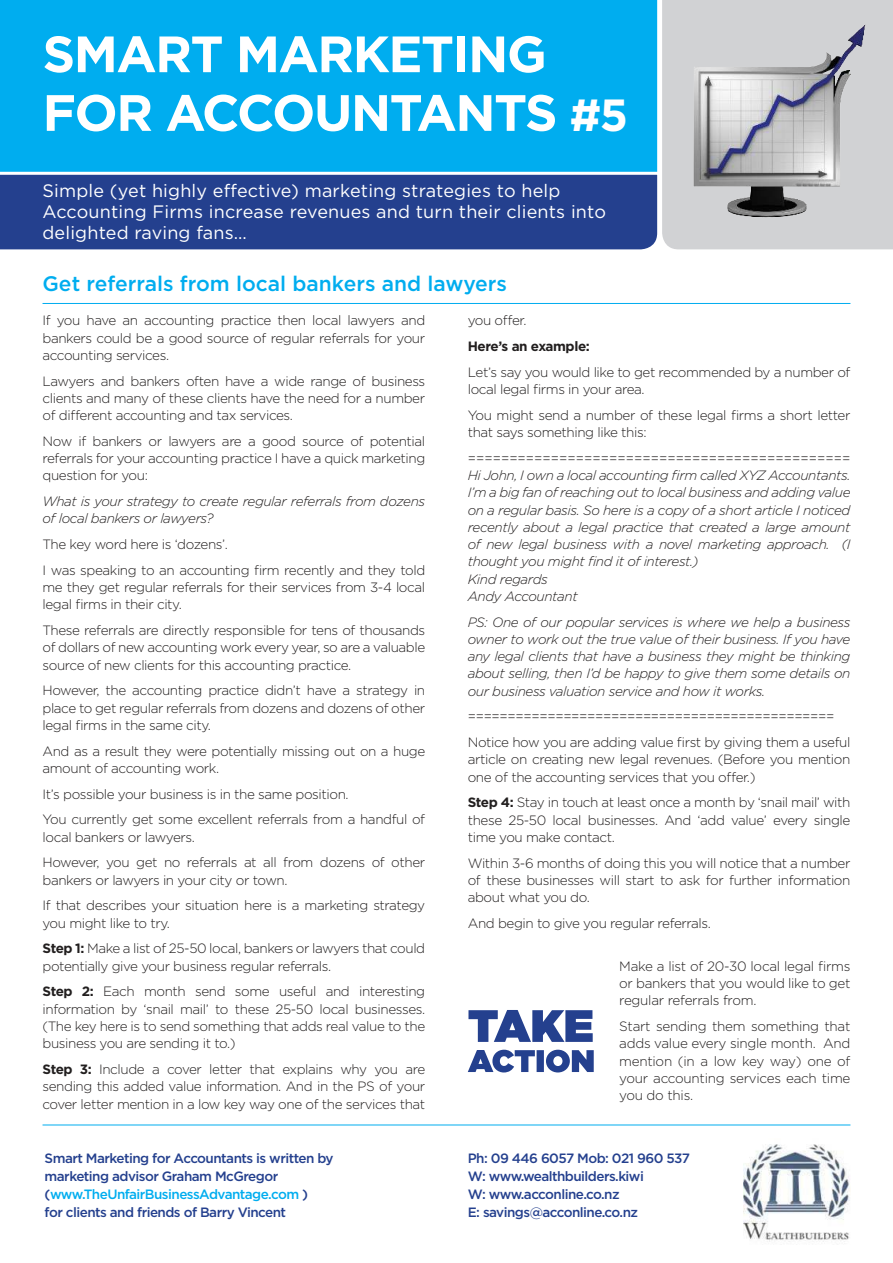
<style>
.page{position:relative;width:893px;height:1263px;background:#fff}
.page>*{position:absolute;margin:0;border:0;box-sizing:border-box;transform-origin:0 0}
.t1{font:700 51px/58.7px "Gotham";letter-spacing:-.03em;color:#fff}
.t2{font:500 21px "Gotham";color:#00adef}
.t3{font:18px/21px "Gotham";letter-spacing:.01em;color:#fff}
.t4{font:300 13.5px/17.2px "Gotham";letter-spacing:-.03em;color:#221f1f}
.t5{font:italic 300 13.5px/17.2px "Gotham";letter-spacing:-.03em;color:#221f1f}
.t6{font:500 13.5px/18px "Gotham";letter-spacing:-.04em;color:#24408e}
.t7{font:700 13.5px "Gotham";letter-spacing:-.03em;color:#221f1f}
.s1{font-size:45px}
.s2{font-weight:700}
.s3{color:#00adef}
</style>
<div class="page">
<div style="left:0;top:0;width:658px;height:170px;background:#00adef"></div>
<svg style="left:0;top:170px;width:658px;height:80px;background:#2d4b95"></svg>
<hr style="left:43px;top:303px;width:807px;height:1px;background:#00adef">
<svg style="left:468px;top:1050px;width:126px;height:22px"></svg>
<svg style="left:468px;top:1010px;width:125px;height:32px"></svg>
<hr style="left:43px;top:1124px;width:807px;height:1px;background:#00adef">
<div style="left:662px;top:0;width:231px;height:250px;background:#d1d2d4"></div>
<img style="left:679px;top:17px;width:199px;height:223px">
<img style="left:743px;top:1144px;width:107px;height:98px">
<h1 class="t1" style="left:43px;top:28px;width:587px">SMART MARKETING<br>FOR ACCOUNTANTS <span class="s1">#5</span></h1>
<h3 class="t3" style="left:43px;top:181px;width:565px">Simple (yet highly effective) marketing strategies to help<br>Accounting Firms increase revenues and turn their clients into delighted raving fans…</h3>
<h2 class="t2" style="left:43px;top:274px;width:466px">Get referrals from local bankers and lawyers</h2>
<p class="t4" style="left:43px;top:313px;width:384px;text-align:justify">If you have an accounting practice then local lawyers and bankers could be a good source of regular referrals for your accounting services.</p>
<p class="t4" style="left:43px;top:373px;width:384px;text-align:justify">Lawyers and bankers often have a wide range of business clients and many of these clients have the need for a number of different accounting and tax services.</p>
<p class="t4" style="left:43px;top:433px;width:384px;text-align:justify">Now if bankers or lawyers are a good source of potential referrals for your accounting practice I have a quick marketing question for you:</p>
<p class="t5" style="left:43px;top:493px;width:384px">What is your strategy to create regular referrals from dozens of local bankers or lawyers?</p>
<p class="t4" style="left:43px;top:532px;width:384px;line-height:25.8px">The key word here is ‘dozens’.<br>I was speaking to an accounting firm recently and they told</p>
<p class="t4" style="left:43px;top:579px;width:384px">me they get regular referrals for their services from 3-4 local legal firms in their city.</p>
<p class="t4" style="left:43px;top:622px;width:384px;text-align:justify">These referrals are directly responsible for tens of thousands of dollars of new accounting work every year, so are a valuable source of new clients for this accounting practice.</p>
<p class="t4" style="left:43px;top:683px;width:384px;text-align:justify">However, the accounting practice didn’t have a strategy in place to get regular referrals from dozens and dozens of other legal firms in the same city.</p>
<p class="t4" style="left:43px;top:743px;width:384px">And as a result they were potentially missing out on a huge amount of accounting work.</p>
<p class="t4" style="left:43px;top:782px;width:384px;line-height:25.8px">It’s possible your business is in the same position.<br>You currently get some excellent referrals from a handful of</p>
<p class="t4" style="left:43px;top:825px;width:384px;line-height:25.8px">local bankers or lawyers.<br>However, you get no referrals at all from dozens of other</p>
<p class="t4" style="left:43px;top:868px;width:384px;line-height:25.8px">bankers or lawyers in your city or town.<br>If that describes your situation here is a marketing strategy</p>
<p class="t4" style="left:43px;top:911px;width:384px;line-height:25.8px">you might like to try.<br><span class="s2">Step 1:</span> Make a list of 25-50 local, bankers or lawyers that could</p>
<p class="t4" style="left:43px;top:954px;width:384px;line-height:25.8px">potentially give your business regular referrals.<br><span class="s2">Step 2:</span> Each month send some useful and interesting</p>
<p class="t4" style="left:43px;top:1001px;width:384px;text-align:justify">information by ‘snail mail’ to these 25-50 local businesses. (The key here is to send something that adds real value to the business you are sending it to.)</p>
<p class="t4" style="left:43px;top:1061px;width:384px;text-align:justify"><span class="s2">Step 3:</span> Include a cover letter that explains why you are sending this added value information. And in the PS of your cover letter mention in a low key way one of the services that</p>
<p class="t4" style="left:468px;top:313px;width:60px">you offer.</p>
<p class="t7" style="left:468px;top:340px;width:124px">Here’s an example:</p>
<p class="t4" style="left:468px;top:364px;width:384px">Let’s say you would like to get recommended by a number of local legal firms in your area.</p>
<p class="t4" style="left:468px;top:407px;width:384px">You might send a number of these legal firms a short letter that says something like this:</p>
<p class="t4" style="left:468px;top:450px;width:384px">==============================================</p>
<p class="t5" style="left:468px;top:467px;width:384px">Hi John, I own a local accounting firm called XYZ Accountants.<br>I’m a big fan of reaching out to local business and adding value on a regular basis. So here is a copy of a short article I noticed recently about a legal practice that created a large amount of new legal business with a novel marketing approach. (I thought you might find it of interest.)<br>Kind regards<br>Andy Accountant</p>
<p class="t5" style="left:468px;top:614px;width:384px;text-align:justify">PS: One of our popular services is where we help a business owner to work out the true value of their business. If you have any legal clients that have a business they might be thinking about selling, then I’d be happy to give them some details on our business valuation service and how it works.</p>
<p class="t4" style="left:468px;top:704px;width:384px;line-height:25.8px">==============================================<br>Notice how you are adding value first by giving them a useful</p>
<p class="t4" style="left:468px;top:752px;width:384px">article on creating new legal revenues. (Before you mention one of the accounting services that you offer.)</p>
<p class="t4" style="left:468px;top:795px;width:384px;text-align:justify"><span class="s2">Step 4:</span> Stay in touch at least once a month by ‘snail mail’ with these 25-50 local businesses. And ‘add value’ every single time you make contact.</p>
<p class="t4" style="left:468px;top:855px;width:384px;text-align:justify">Within 3-6 months of doing this you will notice that a number of these businesses will start to ask for further information about what you do.</p>
<p class="t4" style="left:468px;top:915px;width:245px">And begin to give you regular referrals.</p>
<p class="t4" style="left:619px;top:958px;width:233px;text-align:justify">Make a list of 20-30 local legal firms or bankers that you would like to get regular referrals from.</p>
<p class="t4" style="left:619px;top:1018px;width:233px;text-align:justify">Start sending them something that adds value every single month. And mention (in a low key way) one of your accounting services each time you do this.</p>
<p class="t6" style="left:45px;top:1150px;width:291px">Smart Marketing for Accountants is written by marketing advisor Graham McGregor (<span class="s3">www.TheUnfairBusinessAdvantage.com</span> )<br>for clients and friends of Barry Vincent</p>
<p class="t6" style="left:468px;top:1150px;width:224px">Ph: 09 446 6057 Mob: 021 960 537<br>W: www.wealthbuilders.kiwi<br>W: www.acconline.co.nz<br>E: savings@acconline.co.nz</p>
</div>
